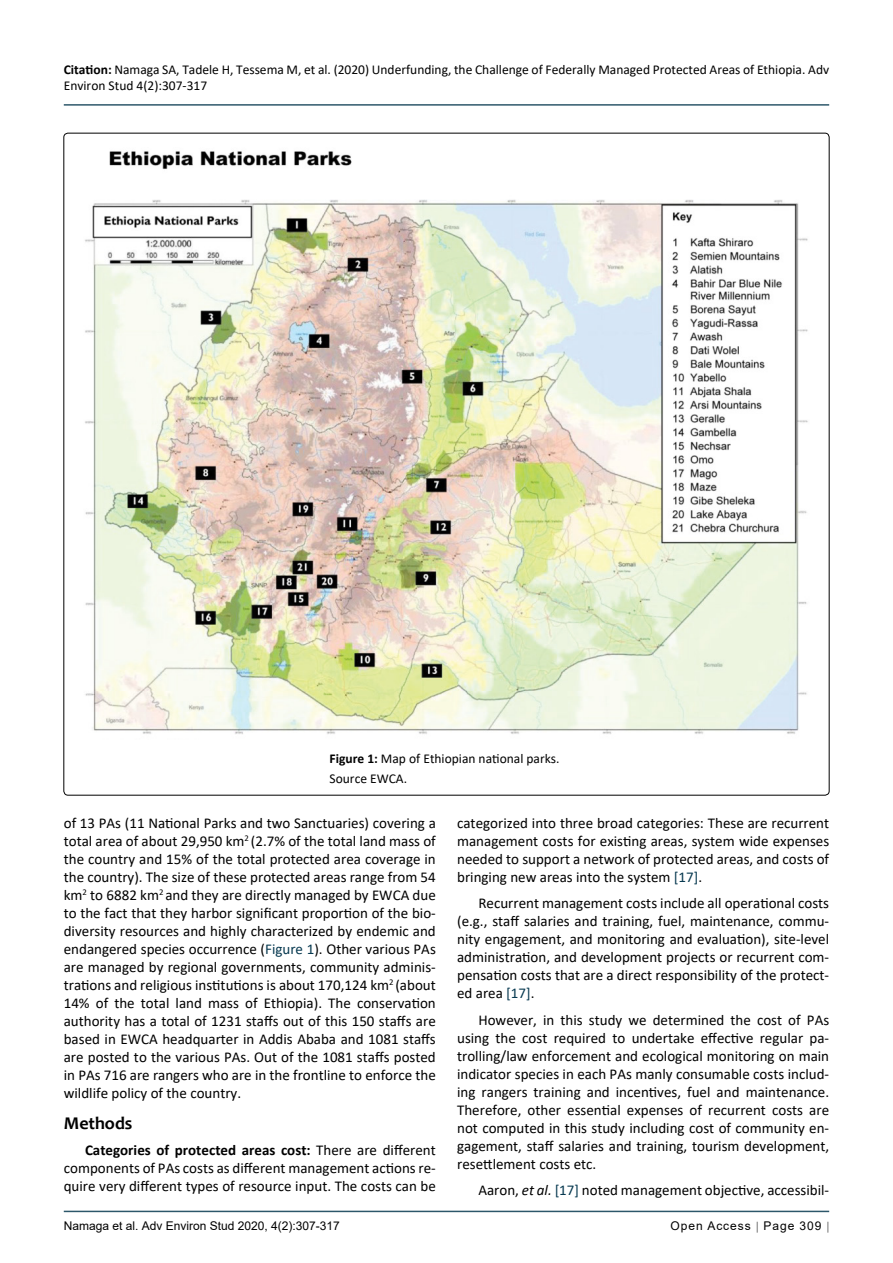
<style>
.page{position:relative;width:893px;height:1263px;background:#fff}
.page>*{position:absolute;margin:0;border:0;box-sizing:border-box;transform-origin:0 0}
.t1{font:700 18px "Candara";color:#000}
.t2{font:15px/18px "Calibri";color:#000;text-align:justify}
.t3{font:13.5px/16.2px "Calibri";color:#000}
.t4{font:12px "Arial";color:#000}
.t5{font:12px "Arial";letter-spacing:.08em;color:#000}
.s1{font-weight:700}
.s2{color:#073950}
.s3{font-style:italic}
</style>
<div class="page">
<hr style="left:64px;top:1211px;width:765px;height:1px;background:#073950">
<hr style="left:64px;top:104px;width:765px;height:2px;background:#073950">
<img style="left:85px;top:151px;width:723px;height:583px">
<p class="t3" style="left:64px;top:61px;width:767px"><span class="s1">Citation:</span> Namaga SA, Tadele H, Tessema M, et al. (2020) Underfunding, the Challenge of Federally Managed Protected Areas of Ethiopia. Adv<br>Environ Stud 4(2):307-317</p>
<p class="t3" style="left:330px;top:748px;width:232px;line-height:20.4px"><span class="s1">Figure 1:</span> Map of Ethiopian national parks.<br>Source EWCA.</p>
<p class="t2" style="left:64px;top:813px;width:374px">of 13 PAs (11 National Parks and two Sanctuaries) covering a total area of about 29,950 km<sup>2</sup> (2.7% of the total land mass of the country and 15% of the total protected area coverage in the country). The size of these protected areas range from 54 km<sup>2</sup> to 6882 km<sup>2</sup> and they are directly managed by EWCA due to the fact that they harbor significant proportion of the bio&shy;diversity resources and highly characterized by endemic and endangered species occurrence (<span class="s2">Figure 1</span>). Other various PAs are managed by regional governments, community adminis&shy;trations and religious institutions is about 170,124 km<sup>2</sup> (about 14% of the total land mass of Ethiopia). The conservation authority has a total of 1231 staffs out of this 150 staffs are based in EWCA headquarter in Addis Ababa and 1081 staffs are posted to the various PAs. Out of the 1081 staffs posted in PAs 716 are rangers who are in the frontline to enforce the wildlife policy of the country.</p>
<p class="t1" style="left:64px;top:1111px;width:70px">Methods</p>
<p class="t2" style="left:64px;top:1141px;width:374px;text-indent:21px"><span class="s1">Categories of protected areas cost:</span> There are different components of PAs costs as different management actions re&shy;quire very different types of resource input. The costs can be</p>
<p class="t2" style="left:457px;top:813px;width:374px">categorized into three broad categories: These are recurrent management costs for existing areas, system wide expenses needed to support a network of protected areas, and costs of bringing new areas into the system <span class="s2">[17]</span>.</p>
<p class="t2" style="left:457px;top:894px;width:374px;text-indent:21px">Recurrent management costs include all operational costs (e.g., staff salaries and training, fuel, maintenance, commu&shy;nity engagement, and monitoring and evaluation), site-level administration, and development projects or recurrent com&shy;pensation costs that are a direct responsibility of the protect&shy;ed area <span class="s2">[17]</span>.</p>
<p class="t2" style="left:457px;top:1010px;width:374px;text-indent:21px">However, in this study we determined the cost of PAs using the cost required to undertake effective regular pa&shy;trolling/law enforcement and ecological monitoring on main indicator species in each PAs manly consumable costs includ&shy;ing rangers training and incentives, fuel and maintenance.<br>Therefore, other essential expenses of recurrent costs are not computed in this study including cost of community en&shy;gagement, staff salaries and training, tourism development, resettlement costs etc.</p>
<p class="t2" style="left:478px;top:1181px;width:352px">Aaron, <span class="s3">et al.</span> <span class="s2">[17]</span> noted management objective, accessibil-</p>
<p class="t4" style="left:64px;top:1217px;width:278px">Namaga et al. Adv Environ Stud 2020, 4(2):307-317</p>
<p class="t5" style="left:670px;top:1217px;width:152px">Open Access Page 309</p>
</div>
